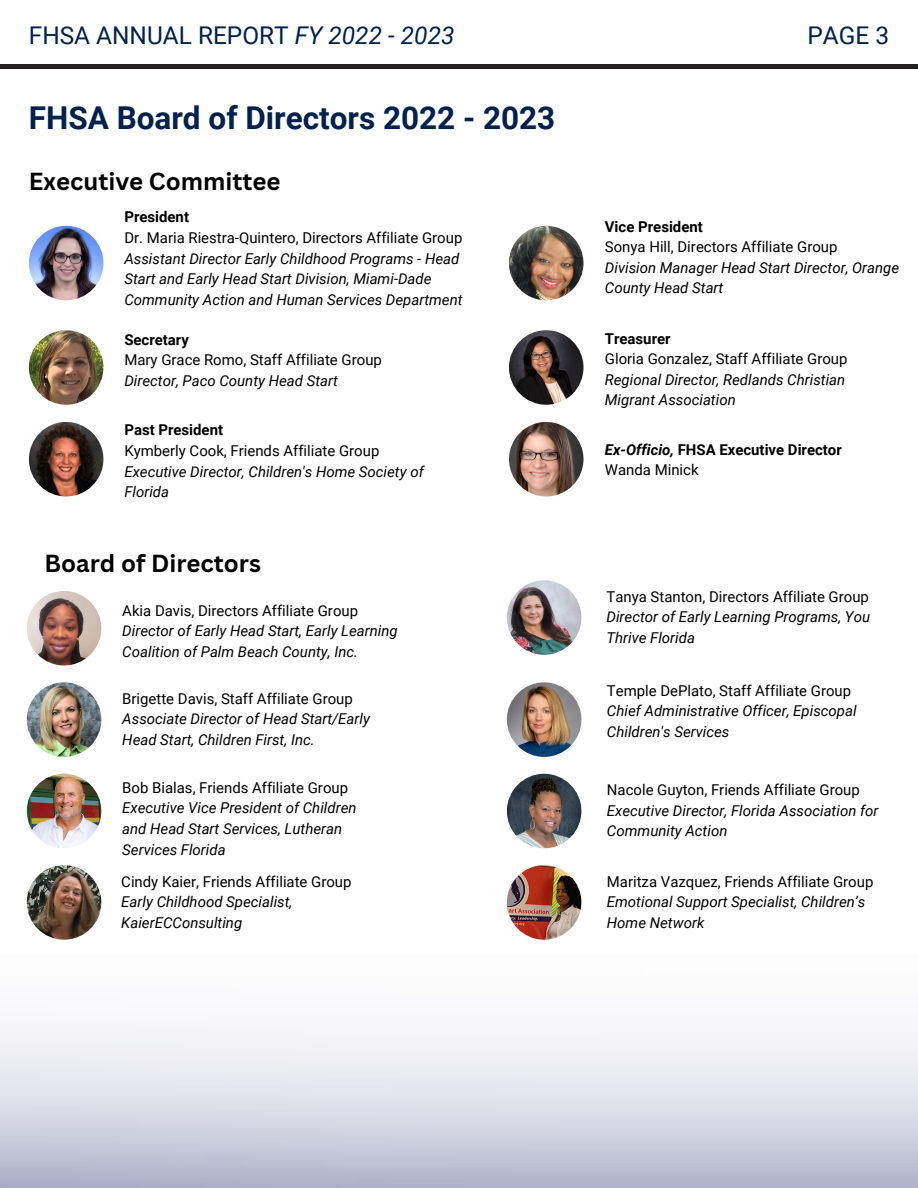
<style>
.page{position:relative;width:918px;height:1188px;background:#fff}
.page>*{position:absolute;margin:0;border:0;box-sizing:border-box;transform-origin:0 0}
.t1{font:700 31.5px "Roboto";color:#00214d}
.t2{font:24.45px "Roboto";color:#00214d}
.t3{font:700 24px "Canva Sans";color:#000}
.t4{font:italic 15px/20.5px "Roboto";color:#000}
.t5{font:15px "Roboto";color:#000}
.t6{font:700 15px "Roboto";color:#000}
.s1{font-style:italic}
</style>
<div class="page">
<hr style="left:0;top:65px;width:918px;height:4px;background:#231f20">
<img style="left:29px;top:226px;width:74px;height:74px;border-radius:50%">
<img style="left:29px;top:330px;width:74px;height:75px;border-radius:50%">
<img style="left:29px;top:422px;width:74px;height:75px;border-radius:50%">
<img style="left:509px;top:226px;width:75px;height:74px;border-radius:50%">
<img style="left:509px;top:330px;width:75px;height:75px;border-radius:50%">
<img style="left:509px;top:422px;width:75px;height:75px;border-radius:50%">
<img style="left:27px;top:591px;width:74px;height:75px;border-radius:50%">
<img style="left:27px;top:682px;width:74px;height:75px;border-radius:50%">
<img style="left:27px;top:774px;width:74px;height:74px;border-radius:50%">
<img style="left:27px;top:865px;width:74px;height:75px;border-radius:50%">
<img style="left:507px;top:580px;width:74px;height:75px;border-radius:50%">
<img style="left:507px;top:682px;width:74px;height:75px;border-radius:50%">
<img style="left:507px;top:774px;width:74px;height:74px;border-radius:50%">
<img style="left:507px;top:865px;width:74px;height:75px;border-radius:50%">
<p class="t2" style="left:29px;top:21px;width:427px">FHSA ANNUAL REPORT <span class="s1">FY 2022 - 2023</span></p>
<p class="t2" style="left:807px;top:21px;width:83px">PAGE 3</p>
<p class="t1" style="left:29px;top:100px;width:528px">FHSA Board of Directors 2022 - 2023</p>
<p class="t3" style="left:29px;top:164px;width:253px">Executive Committee</p>
<p class="t6" style="left:124px;top:209px;width:66px">President</p>
<p class="t5" style="left:124px;top:229px;width:340px">Dr. Maria Riestra-Quintero, Directors Affiliate Group</p>
<p class="t4" style="left:124px;top:248px;width:340px">Assistant Director Early Childhood Programs - Head<br>Start and Early Head Start Division, Miami-Dade<br>Community Action and Human Services Department</p>
<p class="t6" style="left:124px;top:331px;width:66px">Secretary</p>
<p class="t5" style="left:124px;top:352px;width:259px">Mary Grace Romo, Staff Affiliate Group</p>
<p class="t4" style="left:124px;top:371px;width:215px">Director, Paco County Head Start</p>
<p class="t6" style="left:124px;top:422px;width:100px">Past President</p>
<p class="t5" style="left:124px;top:442px;width:257px">Kymberly Cook, Friends Affiliate Group</p>
<p class="t4" style="left:124px;top:461px;width:301px">Executive Director, Children's Home Society of<br>Florida</p>
<p class="t3" style="left:44px;top:546px;width:218px">Board of Directors</p>
<p class="t5" style="left:122px;top:602px;width:237px">Akia Davis, Directors Affiliate Group</p>
<p class="t4" style="left:122px;top:621px;width:277px">Director of Early Head Start, Early Learning<br>Coalition of Palm Beach County, Inc.</p>
<p class="t5" style="left:122px;top:690px;width:232px">Brigette Davis, Staff Affiliate Group</p>
<p class="t4" style="left:122px;top:709px;width:249px">Associate Director of Head Start/Early<br>Head Start, Children First, Inc.</p>
<p class="t5" style="left:122px;top:779px;width:227px">Bob Bialas, Friends Affiliate Group</p>
<p class="t4" style="left:122px;top:798px;width:236px">Executive Vice President of Children and Head Start Services, Lutheran<br>Services Florida</p>
<p class="t5" style="left:121px;top:873px;width:232px">Cindy Kaier, Friends Affiliate Group</p>
<p class="t4" style="left:121px;top:892px;width:173px">Early Childhood Specialist,<br>KaierECConsulting</p>
<p class="t6" style="left:605px;top:218px;width:99px">Vice President</p>
<p class="t5" style="left:605px;top:238px;width:234px">Sonya Hill, Directors Affiliate Group</p>
<p class="t4" style="left:605px;top:258px;width:296px">Division Manager Head Start Director, Orange<br>County Head Start</p>
<p class="t6" style="left:605px;top:330px;width:67px">Treasurer</p>
<p class="t5" style="left:605px;top:350px;width:244px">Gloria Gonzalez, Staff Affiliate Group</p>
<p class="t4" style="left:605px;top:369px;width:242px">Regional Director, Redlands Christian<br>Migrant Association</p>
<p class="t6" style="left:605px;top:441px;width:238px"><span class="s1">Ex-Officio,</span> FHSA Executive Director</p>
<p class="t5" style="left:605px;top:461px;width:95px">Wanda Minick</p>
<p class="t5" style="left:606px;top:588px;width:264px">Tanya Stanton, Directors Affiliate Group</p>
<p class="t4" style="left:606px;top:607px;width:265px">Director of Early Learning Programs, You<br>Thrive Florida</p>
<p class="t5" style="left:607px;top:682px;width:246px">Temple DePlato, Staff Affiliate Group</p>
<p class="t4" style="left:607px;top:701px;width:251px">Chief Administrative Officer, Episcopal<br>Children's Services</p>
<p class="t5" style="left:607px;top:781px;width:254px">Nacole Guyton, Friends Affiliate Group</p>
<p class="t4" style="left:607px;top:800px;width:273px">Executive Director, Florida Association for<br>Community Action</p>
<p class="t5" style="left:607px;top:873px;width:268px">Maritza Vazquez, Friends Affiliate Group</p>
<p class="t4" style="left:607px;top:892px;width:260px">Emotional Support Specialist, Children’s<br>Home Network</p>
</div>
